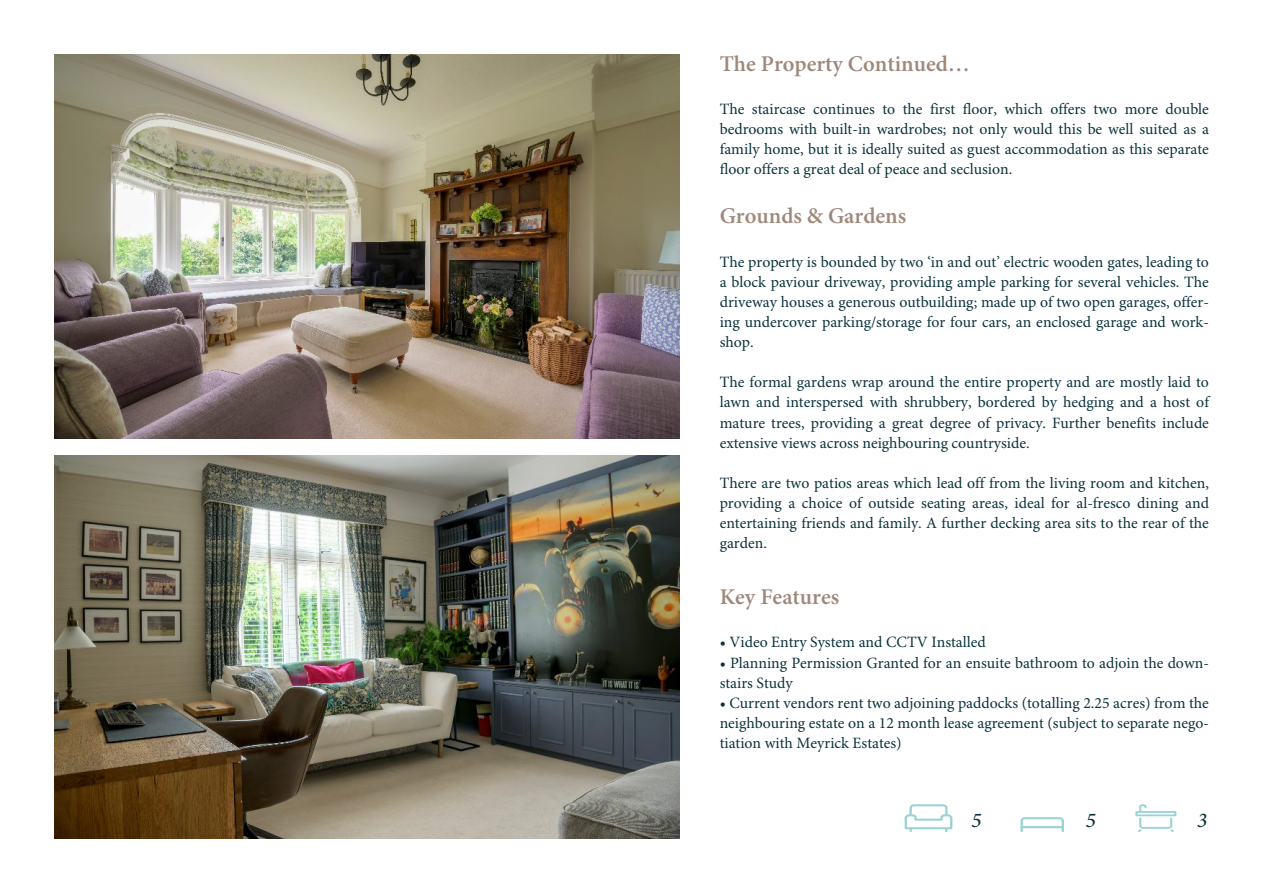
<style>
.page{position:relative;width:1263px;height:893px;background:#fff}
.page>*{position:absolute;margin:0;border:0;box-sizing:border-box;transform-origin:0 0}
.t1{font:600 22.5px "Minion Pro";color:#9e887b}
.t2{font:italic 500 21px "Minion Pro";color:#0b333d}
.t3{font:15.75px/20.1px "Minion Pro";color:#0b333d;text-align:justify}
</style>
<div class="page">
<img style="left:54px;top:455px;width:626px;height:384px">
<img style="left:54px;top:54px;width:626px;height:385px">
<svg style="left:1135px;top:804px;width:41px;height:28px"></svg>
<svg style="left:1020px;top:817px;width:44px;height:15px"></svg>
<hr style="left:1022px;top:826px;width:41px;height:2px;background:#98d2d4">
<svg style="left:905px;top:804px;width:47px;height:28px"></svg>
<h1 class="t1" style="left:720px;top:54px;width:252px">The Property Continued…</h1>
<p class="t3" style="left:720px;top:100px;width:491px">The staircase continues to the first floor, which offers two more double bedrooms with built-in wardrobes; not only would this be well suited as a family home, but it is ideally suited as guest accommodation as this separate floor offers a great deal of peace and seclusion.</p>
<h1 class="t1" style="left:720px;top:207px;width:188px">Grounds &amp; Gardens</h1>
<p class="t3" style="left:720px;top:253px;width:491px">The property is bounded by two ‘in and out’ electric wooden gates, leading to a block paviour driveway, providing ample parking for several vehicles. The driveway houses a generous outbuilding; made up of two open garages, offer&shy;ing undercover parking/storage for four cars, an enclosed garage and work&shy;shop.</p>
<p class="t3" style="left:720px;top:374px;width:491px">The formal gardens wrap around the entire property and are mostly laid to lawn and interspersed with shrubbery, bordered by hedging and a host of mature trees, providing a great degree of privacy. Further benefits include extensive views across neighbouring countryside.</p>
<p class="t3" style="left:720px;top:474px;width:491px">There are two patios areas which lead off from the living room and kitchen, providing a choice of outside seating areas, ideal for al-fresco dining and entertaining friends and family. A further decking area sits to the rear of the garden.</p>
<h1 class="t1" style="left:720px;top:588px;width:121px">Key Features</h1>
<p class="t3" style="left:720px;top:634px;width:268px">• Video Entry System and CCTV Installed</p>
<p class="t3" style="left:720px;top:654px;width:491px">• Planning Permission Granted for an ensuite bathroom to adjoin the down&shy;stairs Study</p>
<p class="t3" style="left:720px;top:694px;width:491px">• Current vendors rent two adjoining paddocks (totalling 2.25 acres) from the neighbouring estate on a 12 month lease agreement (subject to separate nego&shy;tiation with Meyrick Estates)</p>
<h2 class="t2" style="left:971px;top:811px;width:12px">5</h2>
<h2 class="t2" style="left:1086px;top:811px;width:12px">5</h2>
<h2 class="t2" style="left:1197px;top:811px;width:12px">3</h2>
</div>
